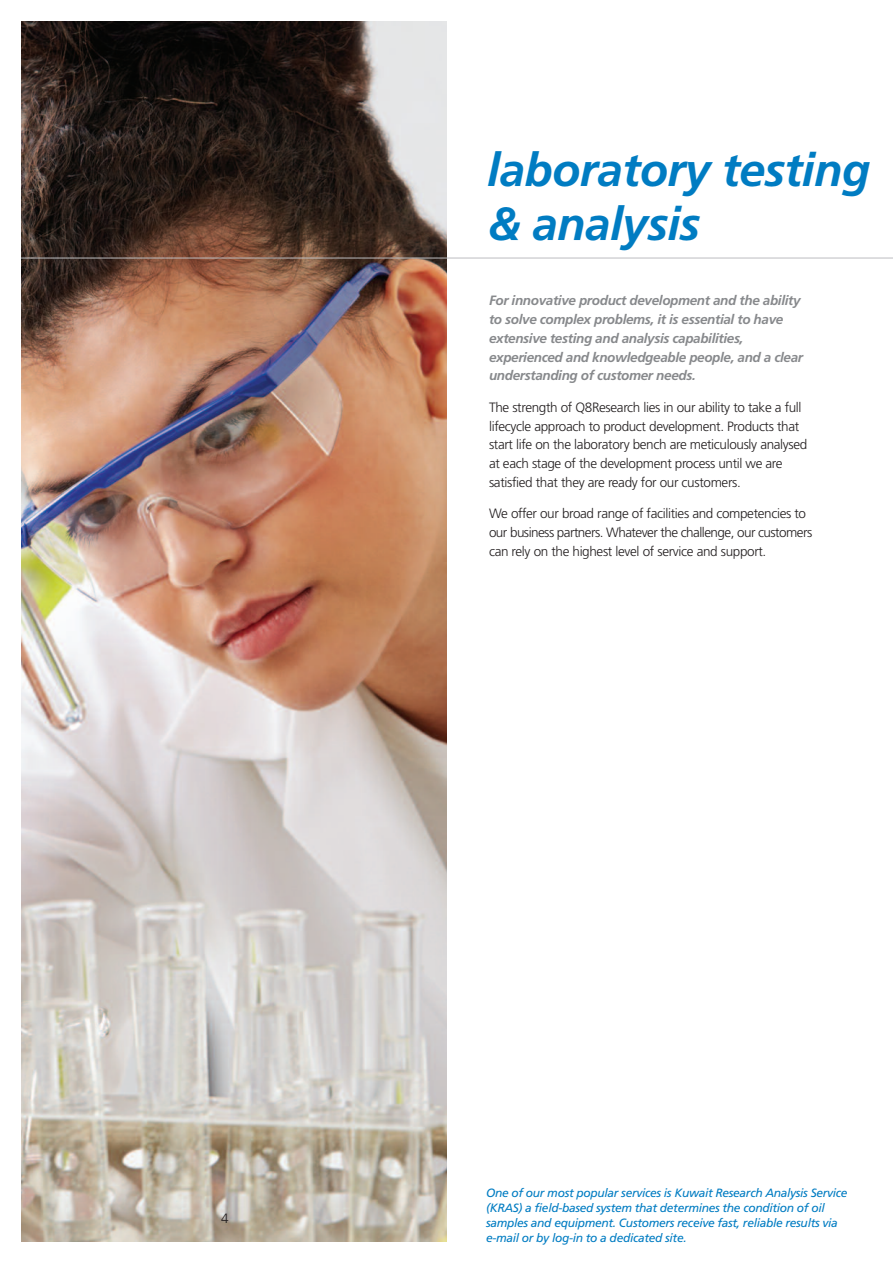
<style>
.page{position:relative;width:893px;height:1263px;background:#fff}
.page>*{position:absolute;margin:0;border:0;box-sizing:border-box;transform-origin:0 0}
.t1{font:italic 700 46.5px/53.8px "Frutiger";letter-spacing:-.015em;color:#007cc2}
.t2{font:300 13.5px/18.8px "Frutiger";letter-spacing:-.025em;color:#231f20}
.t3{font:italic 700 13.5px/18.8px "Frutiger";letter-spacing:-.025em;color:#87898c}
.t4{font:italic 12px/15px "Frutiger";letter-spacing:-.025em;color:#007cc2}
</style>
<div class="page">
<img style="left:21px;top:21px;width:425px;height:1221px">
<hr style="left:21px;top:258px;width:872px;height:1px;background:#bcbdc0">
<p class="t2" style="left:221px;top:1210px;width:9px">4</p>
<h1 class="t1" style="left:487px;top:146px;width:385px">laboratory testing &amp; analysis</h1>
<p class="t3" style="left:489px;top:292px;width:316px">For innovative product development and the ability to solve complex problems, it is essential to have extensive testing and analysis capabilities, experienced and knowledgeable people, and a clear understanding of customer needs.</p>
<p class="t2" style="left:489px;top:399px;width:320px">The strength of Q8Research lies in our ability to take a full lifecycle approach to product development. Products that start life on the laboratory bench are meticulously analysed at each stage of the development process until we are satisfied that they are ready for our customers.</p>
<p class="t2" style="left:489px;top:505px;width:325px">We offer our broad range of facilities and competencies to our business partners. Whatever the challenge, our customers can rely on the highest level of service and support.</p>
<p class="t4" style="left:486px;top:1186px;width:363px">One of our most popular services is Kuwait Research Analysis Service (KRAS) a field-based system that determines the condition of oil samples and equipment. Customers receive fast, reliable results via e-mail or by log-in to a dedicated site.</p>
</div>
